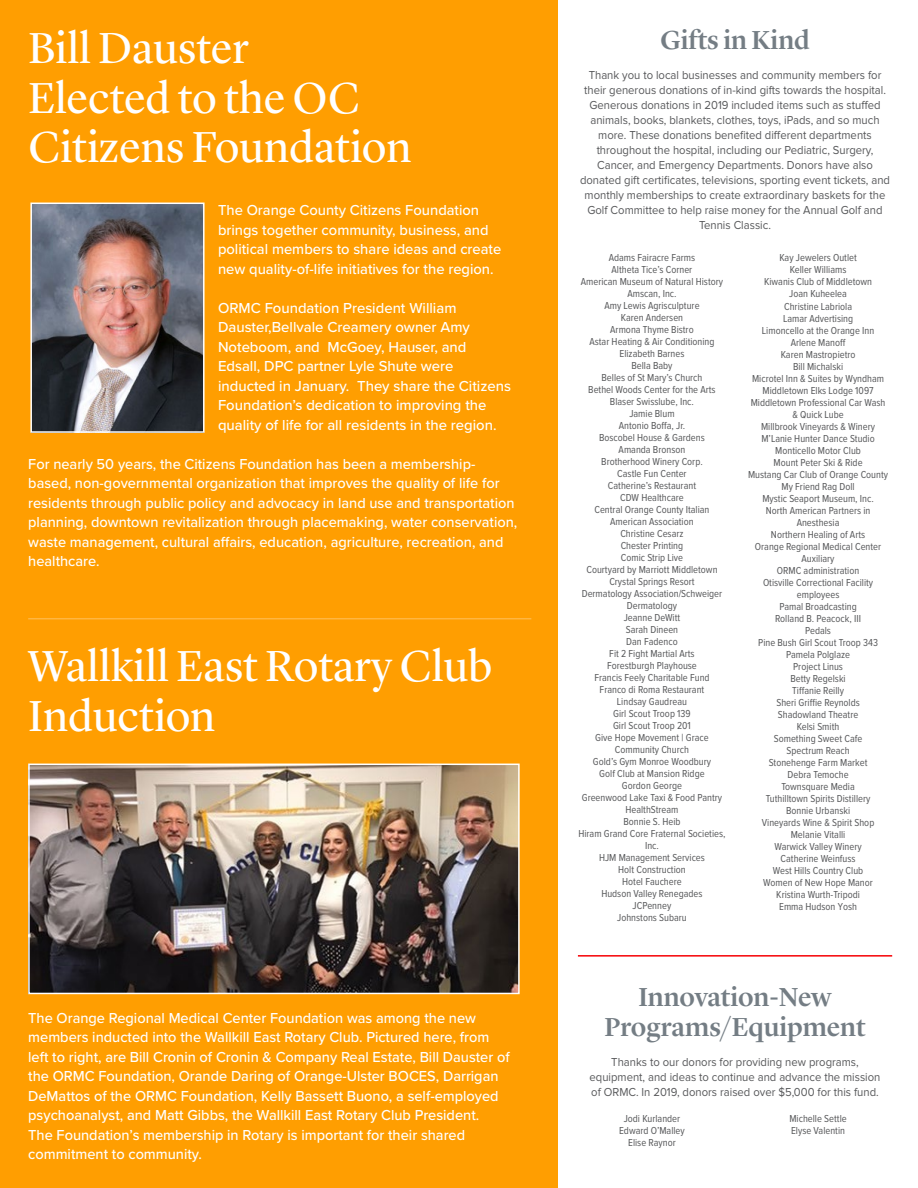
<style>
.page{position:relative;width:918px;height:1188px;background:#fff}
.page>*{position:absolute;margin:0;border:0;box-sizing:border-box;transform-origin:0 0}
.t1{font:45px/49.5px "Lyon Display";color:#fff}
.t2{font:500 27px/30px "Lyon Display";color:#747d84;text-align:center}
.t3{font:500 15px/19.5px "Proxima Nova";color:#fff}
.t4{font:12px/15px "Proxima Nova";color:#58595b;text-align:center;scale:.94 1}
.t5{font:10.5px/12px "Proxima Nova Cond";color:#58595b;text-align:center}
</style>
<div class="page">
<div style="left:0;top:0;width:558px;height:1188px;background:#ff9e01"></div>
<img style="left:33px;top:206px;width:169px;height:224px">
<div style="left:30px;top:203px;width:175px;height:230px;border:2px solid #fff"></div>
<img style="left:31px;top:767px;width:486px;height:224px">
<div style="left:28px;top:764px;width:492px;height:230px;border:2px solid #fff"></div>
<hr style="left:28px;top:618px;width:503px;height:1px;background:#ffb641">
<hr style="left:578px;top:955px;width:314px;height:2px;background:#f60005">
<h1 class="t1" style="left:28px;top:20px;width:385px">Bill Dauster<br>Elected to the OC<br>Citizens Foundation</h1>
<h3 class="t3" style="left:218px;top:200px;width:285px">The Orange County Citizens Foundation brings together community, business, and political members to share ideas and create new quality-of-life initiatives for the region.</h3>
<p class="t3" style="left:218px;top:298px;width:294px">ORMC Foundation President William Dauster,Bellvale Creamery owner Amy Noteboom, and McGoey, Hauser, and Edsall, DPC partner Lyle Shute were inducted in January. They share the Citizens Foundation’s dedication to improving the quality of life for all residents in the region.</p>
<p class="t3" style="left:28px;top:454px;width:491px">For nearly 50 years, the Citizens Foundation has been a membership&shy;based, non-governmental organization that improves the quality of life for residents through public policy and advocacy in land use and transportation planning, downtown revitalization through placemaking, water conservation, waste management, cultural affairs, education, agriculture, recreation, and healthcare.</p>
<h1 class="t1" style="left:28px;top:638px;width:466px">Wallkill East Rotary Club<br>Induction</h1>
<p class="t3" style="left:28px;top:1007px;width:483px">The Orange Regional Medical Center Foundation was among the new members inducted into the Wallkill East Rotary Club. Pictured here, from left to right, are Bill Cronin of Cronin &amp; Company Real Estate, Bill Dauster of the ORMC Foundation, Orande Daring of Orange-Ulster BOCES, Darrigan DeMattos of the ORMC Foundation, Kelly Bassett Buono, a self-employed psychoanalyst, and Matt Gibbs, the Wallkill East Rotary Club President.<br>The Foundation’s membership in Rotary is important for their shared commitment to community.</p>
<h2 class="t2" style="left:660px;top:23px;width:151px">Gifts in Kind</h2>
<p class="t4" style="left:580px;top:68px;width:331px">Thank you to local businesses and community members for their generous donations of in-kind gifts towards the hospital.<br>Generous donations in 2019 included items such as stuffed animals, books, blankets, clothes, toys, iPads, and so much more. These donations benefited different departments throughout the hospital, including our Pediatric, Surgery, Cancer, and Emergency Departments. Donors have also donated gift certificates, televisions, sporting event tickets, and monthly memberships to create extraordinary baskets for the Golf Committee to help raise money for the Annual Golf and Tennis Classic.</p>
<p class="t5" style="left:578px;top:252px;width:149px">Adams Fairacre Farms<br>Altheta Tice’s Corner<br>American Museum of Natural History<br>Amscan, Inc.<br>Amy Lewis Agrisculpture<br>Karen Andersen<br>Armona Thyme Bistro<br>Astar Heating &amp; Air Conditioning<br>Elizabeth Barnes<br>Bella Baby<br>Belles of St Mary’s Church<br>Bethel Woods Center for the Arts<br>Blaser Swisslube, Inc.<br>Jamie Blum<br>Antonio Boffa, Jr.<br>Boscobel House &amp; Gardens<br>Amanda Bronson<br>Brotherhood Winery Corp.<br>Castle Fun Center<br>Catherine’s Restaurant<br>CDW Healthcare<br>Central Orange County Italian<br>American Association<br>Christine Cesarz<br>Chester Printing<br>Comic Strip Live<br>Courtyard by Marriott Middletown<br>Crystal Springs Resort<br>Dermatology Association/Schweiger<br>Dermatology<br>Jeanne DeWitt<br>Sarah Dineen<br>Dan Fadenco<br>Fit 2 Fight Martial Arts<br>Forestburgh Playhouse<br>Francis Feely Charitable Fund<br>Franco di Roma Restaurant<br>Lindsay Gaudreau<br>Girl Scout Troop 139<br>Girl Scout Troop 201<br>Give Hope Movement | Grace<br>Community Church<br>Gold’s Gym Monroe Woodbury<br>Golf Club at Mansion Ridge<br>Gordon George<br>Greenwood Lake Taxi &amp; Food Pantry<br>HealthStream<br>Bonnie S. Heib<br>Hiram Grand Core Fraternal Societies,<br>Inc.<br>HJM Management Services<br>Holt Construction<br>Hotel Fauchere<br>Hudson Valley Renegades<br>JCPenney<br>Johnstons Subaru</p>
<p class="t5" style="left:748px;top:252px;width:142px">Kay Jewelers Outlet<br>Keller Williams<br>Kiwanis Club of Middletown<br>Joan Kuheelea<br>Christine Labriola<br>Lamar Advertising<br>Limoncello at the Orange Inn<br>Arlene Manoff<br>Karen Mastropietro<br>Bill Michalski<br>Microtel Inn &amp; Suites by Wyndham<br>Middletown Elks Lodge 1097<br>Middletown Professional Car Wash &amp; Quick Lube<br>Millbrook Vineyards &amp; Winery<br>M’Lanie Hunter Dance Studio<br>Monticello Motor Club<br>Mount Peter Ski &amp; Ride<br>Mustang Car Club of Orange County<br>My Friend Rag Doll<br>Mystic Seaport Museum, Inc.<br>North American Partners in<br>Anesthesia<br>Northern Healing of Arts<br>Orange Regional Medical Center<br>Auxiliary<br>ORMC administration<br>Otisville Correctional Facility employees<br>Pamal Broadcasting<br>Rolland B. Peacock, III<br>Pedals<br>Pine Bush Girl Scout Troop 343<br>Pamela Polglaze<br>Project Linus<br>Betty Regelski<br>Tiffanie Reilly<br>Sheri Griffie Reynolds<br>Shadowland Theatre<br>Kelsi Smith<br>Something Sweet Cafe<br>Spectrum Reach<br>Stonehenge Farm Market<br>Debra Temoche<br>Townsquare Media<br>Tuthilltown Spirits Distillery<br>Bonnie Urbanski<br>Vineyards Wine &amp; Spirit Shop<br>Melanie Vitalli<br>Warwick Valley Winery<br>Catherine Weinfuss<br>West Hills Country Club<br>Women of New Hope Manor<br>Kristina Wurth-Tripodi<br>Emma Hudson Yosh</p>
<h2 class="t2" style="left:605px;top:980px;width:263px">Innovation-New<br>Programs/Equipment</h2>
<p class="t4" style="left:590px;top:1055px;width:311px">Thanks to our donors for providing new programs, equipment, and ideas to continue and advance the mission of ORMC. In 2019, donors raised over $5,000 for this fund.</p>
<p class="t5" style="left:619px;top:1113px;width:67px">Jodi Kurlander<br>Edward O’Malley<br>Elise Raynor</p>
<p class="t5" style="left:789px;top:1113px;width:59px;text-align:left">Michelle Settle<br>Elyse Valentin</p>
</div>
